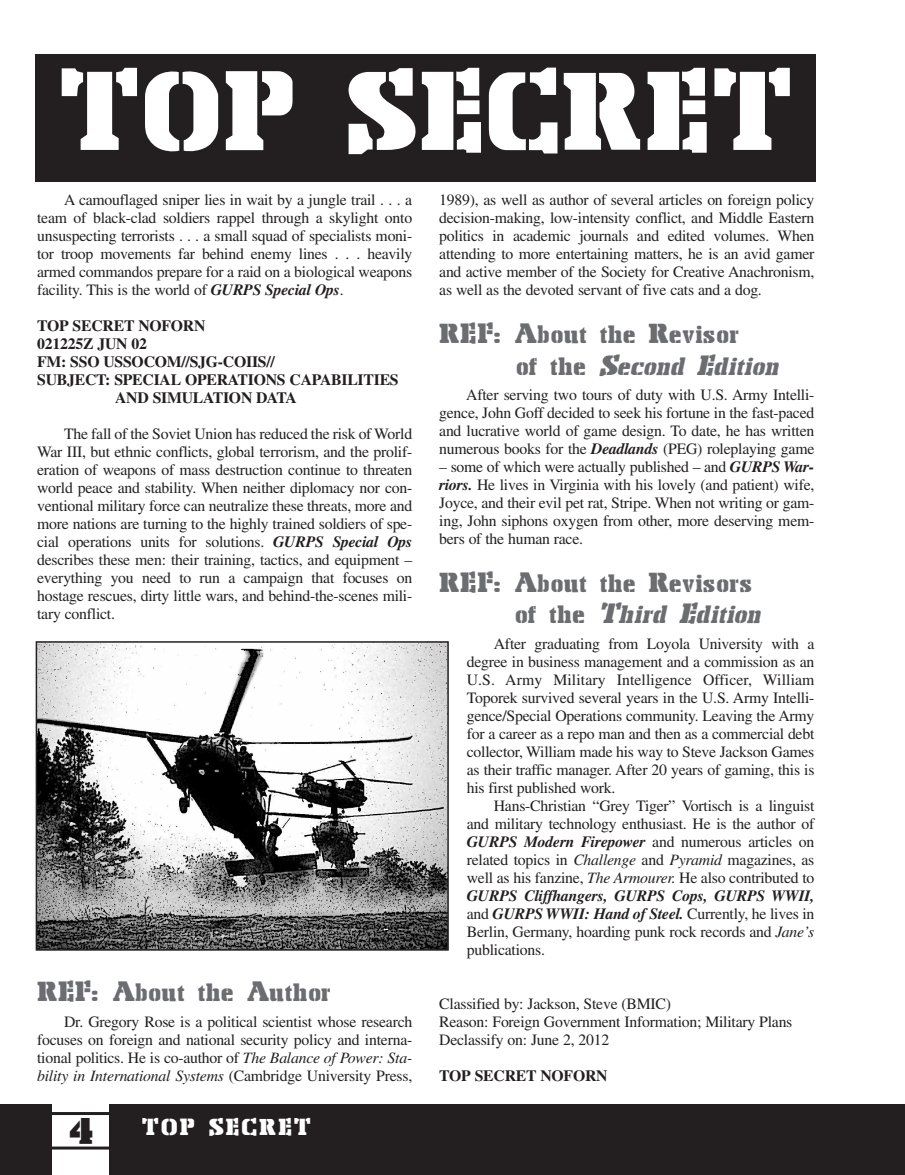
<style>
.page{position:relative;width:905px;height:1175px;background:#fff}
.page>*{position:absolute;margin:0;border:0;box-sizing:border-box;transform-origin:0 0}
.t1{font:108px "Gangplank";color:#fff}
.t2{font:36px "Gangplank";color:#231f20}
.t3{font:27px/31.5px "Gangplank";color:#6c6d70}
.t4{font:22.5px "Gangplank";letter-spacing:.08em;color:#fff}
.t5{font:15.75px/18px "Times";letter-spacing:-.015em;color:#231f20;text-align:justify}
.t6{font:700 15.75px "Times";letter-spacing:-.015em;color:#231f20}
.s1{font-weight:700;font-style:italic}
.s2{font-style:italic}
</style>
<div class="page">
<div style="left:109px;top:1104px;width:795px;height:70px;background:#231f20"></div>
<div style="left:0;top:1104px;width:52px;height:70px;background:#231f20"></div>
<hr style="left:48px;top:1112px;width:66px;height:3px;background:#231f20">
<hr style="left:48px;top:1146px;width:66px;height:3px;background:#231f20">
<div style="left:36px;top:54px;width:779px;height:127px;background:#231f20"></div>
<img style="left:39px;top:644px;width:407px;height:303px">
<div style="left:36px;top:641px;width:413px;height:309px;border:2px solid #231f20"></div>
<h1 class="t1" style="left:58px;top:49px;width:736px">TOP SECRET</h1>
<p class="t5" style="left:37px;top:193px;width:376px;text-indent:27px">A camouflaged sniper lies in wait by a jungle trail . . . a team of black-clad soldiers rappel through a skylight onto unsuspecting terrorists . . . a small squad of specialists moni&shy;tor troop movements far behind enemy lines . . . heavily armed commandos prepare for a raid on a biological weapons facility. This is the world of <span class="s1">GURPS Special Ops</span>.</p>
<p class="t6" style="left:37px;top:321px;width:170px">TOP SECRET NOFORN</p>
<p class="t6" style="left:37px;top:339px;width:111px">021225Z JUN 02</p>
<p class="t6" style="left:37px;top:357px;width:239px">FM: SSO USSOCOM//SJG-COIIS//</p>
<p class="t6" style="left:37px;top:375px;width:363px">SUBJECT: SPECIAL OPERATIONS CAPABILITIES</p>
<p class="t6" style="left:115px;top:393px;width:183px">AND SIMULATION DATA</p>
<p class="t5" style="left:37px;top:427px;width:377px;text-indent:27px">The fall of the Soviet Union has reduced the risk of World War III, but ethnic conflicts, global terrorism, and the prolif&shy;eration of weapons of mass destruction continue to threaten world peace and stability. When neither diplomacy nor con&shy;ventional military force can neutralize these threats, more and more nations are turning to the highly trained soldiers of spe&shy;cial operations units for solutions. <span class="s1">GURPS Special Ops </span>describes these men: their training, tactics, and equipment – everything you need to run a campaign that focuses on hostage rescues, dirty little wars, and behind-the-scenes mili&shy;tary conflict.</p>
<h3 class="t3" style="left:37px;top:976px;width:296px">REF: About the Author</h3>
<p class="t5" style="left:37px;top:1014px;width:376px;text-indent:27px">Dr. Gregory Rose is a political scientist whose research focuses on foreign and national security policy and interna&shy;tional politics. He is co-author of <span class="s2">The Balance of Power: Sta&shy;bility in International Systems</span> (Cambridge University Press,</p>
<h2 class="t2" style="left:67px;top:1110px;width:30px">4</h2>
<h3 class="t4" style="left:142px;top:1113px;width:171px">TOP SECRET</h3>
<p class="t5" style="left:439px;top:193px;width:377px">1989), as well as author of several articles on foreign policy decision-making, low-intensity conflict, and Middle Eastern politics in academic journals and edited volumes. When attending to more entertaining matters, he is an avid gamer and active member of the Society for Creative Anachronism, as well as the devoted servant of five cats and a dog.</p>
<h3 class="t3" style="left:516px;top:318px;width:268px;text-indent:-77px">REF: About the Revisor<br>o f t h e <span class="s2">Second Edition</span></h3>
<p class="t5" style="left:439px;top:387px;width:377px;text-indent:27px">After serving two tours of duty with U.S. Army Intelli&shy;gence, John Goff decided to seek his fortune in the fast-paced and lucrative world of game design. To date, he has written numerous books for the <span class="s1">Deadlands</span> (PEG) roleplaying game</p>
<p class="t5" style="left:439px;top:459px;width:376px">– some of which were actually published – and <span class="s1">GURPS War&shy;riors.</span> He lives in Virginia with his lovely (and patient) wife, Joyce, and their evil pet rat, Stripe. When not writing or gam&shy;ing, John siphons oxygen from other, more deserving mem&shy;bers of the human race.</p>
<h3 class="t3" style="left:515px;top:567px;width:251px;text-indent:-76px">REF: About the Revisors o f t h e <span class="s2">Third Edition</span></h3>
<p class="t5" style="left:467px;top:636px;width:349px;text-indent:27px">After graduating from Loyola University with a degree in business management and a commission as an U.S. Army Military Intelligence Officer, William Toporek survived several years in the U.S. Army Intelli&shy;gence/Special Operations community. Leaving the Army for a career as a repo man and then as a commercial debt collector, William made his way to Steve Jackson Games as their traffic manager. After 20 years of gaming, this is his first published work.</p>
<p class="t5" style="left:467px;top:798px;width:349px;text-indent:27px">Hans-Christian “Grey Tiger” Vortisch is a linguist and military technology enthusiast. He is the author of <span class="s1">GURPS Modern Firepower</span> and numerous articles on related topics in <span class="s2">Challenge</span> and <span class="s2">Pyramid</span> magazines, as well as his fanzine, <span class="s2">The Armourer.</span> He also contributed to <span class="s1">GURPS Cliffhangers, GURPS Cops, GURPS WWII, </span>and <span class="s1">GURPS WWII: Hand of Steel.</span> Currently, he lives in Berlin, Germany, hoarding punk rock records and <span class="s2">Jane’s </span>publications.</p>
<p class="t5" style="left:439px;top:996px;width:354px;text-align:left">Classified by: Jackson, Steve (BMIC)<br>Reason: Foreign Government Information; Military Plans<br>Declassify on: June 2, 2012</p>
<p class="t6" style="left:439px;top:1070px;width:170px">TOP SECRET NOFORN</p>
</div>
